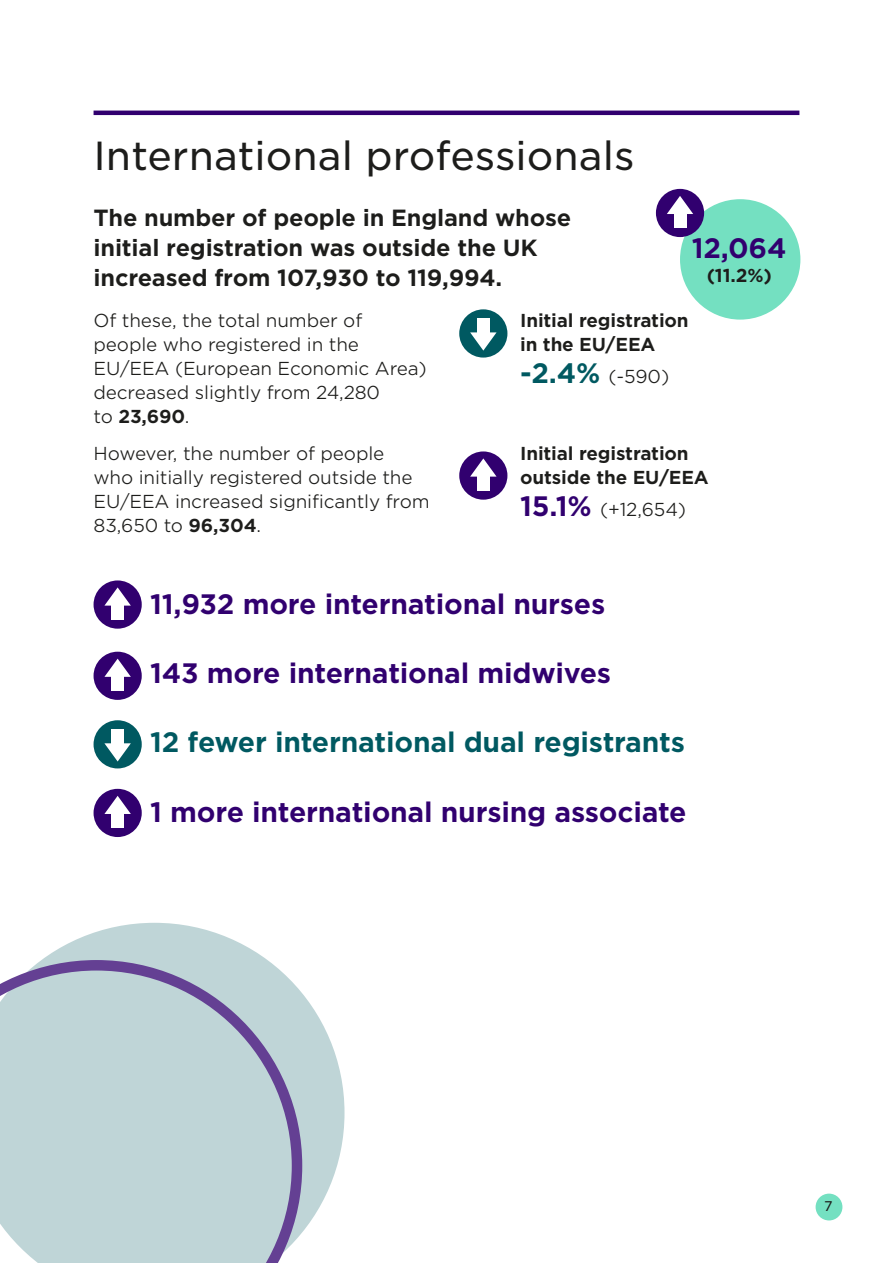
<style>
.page{position:relative;width:893px;height:1263px;background:#fff}
.page>*{position:absolute;margin:0;border:0;box-sizing:border-box;transform-origin:0 0}
.Heading{font:39px "Gotham S Sm";color:#1d1d1b}
.Stat_numbers_positiv{font:700 27px "Gotham S Sm";letter-spacing:-.01em;color:#31006f}
.Stat_numbers_negativ{font:700 27px "Gotham S Sm";letter-spacing:-.01em;color:#005961}
.Stat_numbers_circles{font:700 27px "Gotham S Sm";color:#31006f}
.Lead_in{font:700 22.5px "Gotham S Sm";letter-spacing:-.01em;color:#1d1d1b}
.Body_copy_split{font:300 18px "Gotham S Sm";letter-spacing:-.01em;color:#1d1d1b}
.Body_copy_split-2{font:700 18px/24px "Gotham S Sm";letter-spacing:-.01em;color:#1d1d1b}
.Body_copy{font:700 18px "Gotham S Sm";color:#1d1d1b}
.t1{font:13.5px "Gotham S Sm";color:#1d1d1b}
.s1{font-weight:300}
.s2{font-weight:700}
</style>
<div class="page">
<div style="left:816px;top:1193px;width:26px;height:27px;background:#74e0c1;border-radius:50%"></div>
<hr style="left:94px;top:111px;width:705px;height:4px;background:#31006f">
<div style="left:680px;top:199px;width:120px;height:121px;background:#74e0c1;border-radius:50%"></div>
<div style="left:656px;top:189px;width:48px;height:48px;background:#31006f;border-radius:50%"></div>
<svg style="left:667px;top:196px;width:26px;height:18px"></svg>
<div style="left:674px;top:208px;width:12px;height:20px;background:#fff"></div>
<div style="left:94px;top:580px;width:48px;height:49px;background:#31006f;border-radius:50%"></div>
<svg style="left:104px;top:587px;width:27px;height:19px"></svg>
<div style="left:111px;top:599px;width:13px;height:20px;background:#fff"></div>
<div style="left:94px;top:652px;width:48px;height:48px;background:#31006f;border-radius:50%"></div>
<svg style="left:104px;top:659px;width:27px;height:18px"></svg>
<div style="left:111px;top:671px;width:13px;height:20px;background:#fff"></div>
<div style="left:94px;top:720px;width:48px;height:48px;background:#005961;border-radius:50%"></div>
<svg style="left:104px;top:743px;width:27px;height:18px"></svg>
<div style="left:111px;top:729px;width:13px;height:20px;background:#fff"></div>
<div style="left:94px;top:789px;width:48px;height:48px;background:#31006f;border-radius:50%"></div>
<svg style="left:104px;top:796px;width:27px;height:18px"></svg>
<div style="left:111px;top:808px;width:13px;height:20px;background:#fff"></div>
<div style="left:459px;top:451px;width:48px;height:49px;background:#31006f;border-radius:50%"></div>
<svg style="left:470px;top:458px;width:27px;height:19px"></svg>
<div style="left:477px;top:470px;width:13px;height:20px;background:#fff"></div>
<div style="left:459px;top:309px;width:48px;height:49px;background:#005961;border-radius:50%"></div>
<svg style="left:470px;top:332px;width:27px;height:19px"></svg>
<div style="left:477px;top:319px;width:13px;height:20px;background:#fff"></div>
<svg style="left:42px;top:923px;width:302px;height:310px;fill:#bfd5d7"></svg>
<svg style="left:0;top:960px;width:302px;height:303px;background:#bbcdd3"></svg>
<h1 class="Heading" style="left:94px;top:130px;width:543px">International professionals</h1>
<p class="Lead_in" style="left:94px;top:202px;width:479px">The number of people in England whose</p>
<p class="Lead_in" style="left:94px;top:232px;width:446px">initial registration was outside the UK</p>
<p class="Lead_in" style="left:94px;top:262px;width:410px">increased from 107,930 to 119,994.</p>
<p class="Stat_numbers_circles" style="left:692px;top:230px;width:96px">12,064</p>
<p class="Body_copy" style="left:707px;top:263px;width:67px">(11.2%)</p>
<p class="Body_copy_split" style="left:94px;top:308px;width:270px">Of these, the total number of</p>
<p class="Body_copy_split" style="left:94px;top:332px;width:267px">people who registered in the</p>
<p class="Body_copy_split" style="left:94px;top:356px;width:335px">EU/EEA (European Economic Area)</p>
<p class="Body_copy_split" style="left:94px;top:380px;width:288px">decreased slightly from 24,280</p>
<p class="Body_copy_split-2" style="left:94px;top:404px;width:98px"><span class="s1">to</span> 23,690<span class="s1">.</span></p>
<p class="Body_copy_split" style="left:94px;top:441px;width:292px">However, the number of people</p>
<p class="Body_copy_split" style="left:94px;top:465px;width:321px">who initially registered outside the</p>
<p class="Body_copy_split" style="left:94px;top:489px;width:338px">EU/EEA increased significantly from</p>
<p class="Body_copy_split" style="left:94px;top:513px;width:169px">83,650 to <span class="s2">96,304</span>.</p>
<p class="Body_copy_split-2" style="left:520px;top:308px;width:170px">Initial registration in the EU/EEA</p>
<p class="Stat_numbers_negativ" style="left:520px;top:355px;width:82px">-2.4%</p>
<p class="Body_copy_split" style="left:608px;top:365px;width:62px">(-590)</p>
<p class="Body_copy_split-2" style="left:520px;top:441px;width:190px">Initial registration outside the EU/EEA</p>
<p class="Stat_numbers_positiv" style="left:520px;top:488px;width:73px">15.1%</p>
<p class="Body_copy_split" style="left:600px;top:498px;width:88px">(+12,654)</p>
<p class="Stat_numbers_positiv" style="left:150px;top:585px;width:457px">11,932 more international nurses</p>
<p class="Stat_numbers_positiv" style="left:150px;top:654px;width:462px">143 more international midwives</p>
<p class="Stat_numbers_negativ" style="left:150px;top:724px;width:536px">12 fewer international dual registrants</p>
<p class="Stat_numbers_positiv" style="left:150px;top:793px;width:538px">1 more international nursing associate</p>
<p class="t1" style="left:824px;top:1197px;width:10px">7</p>
</div>
